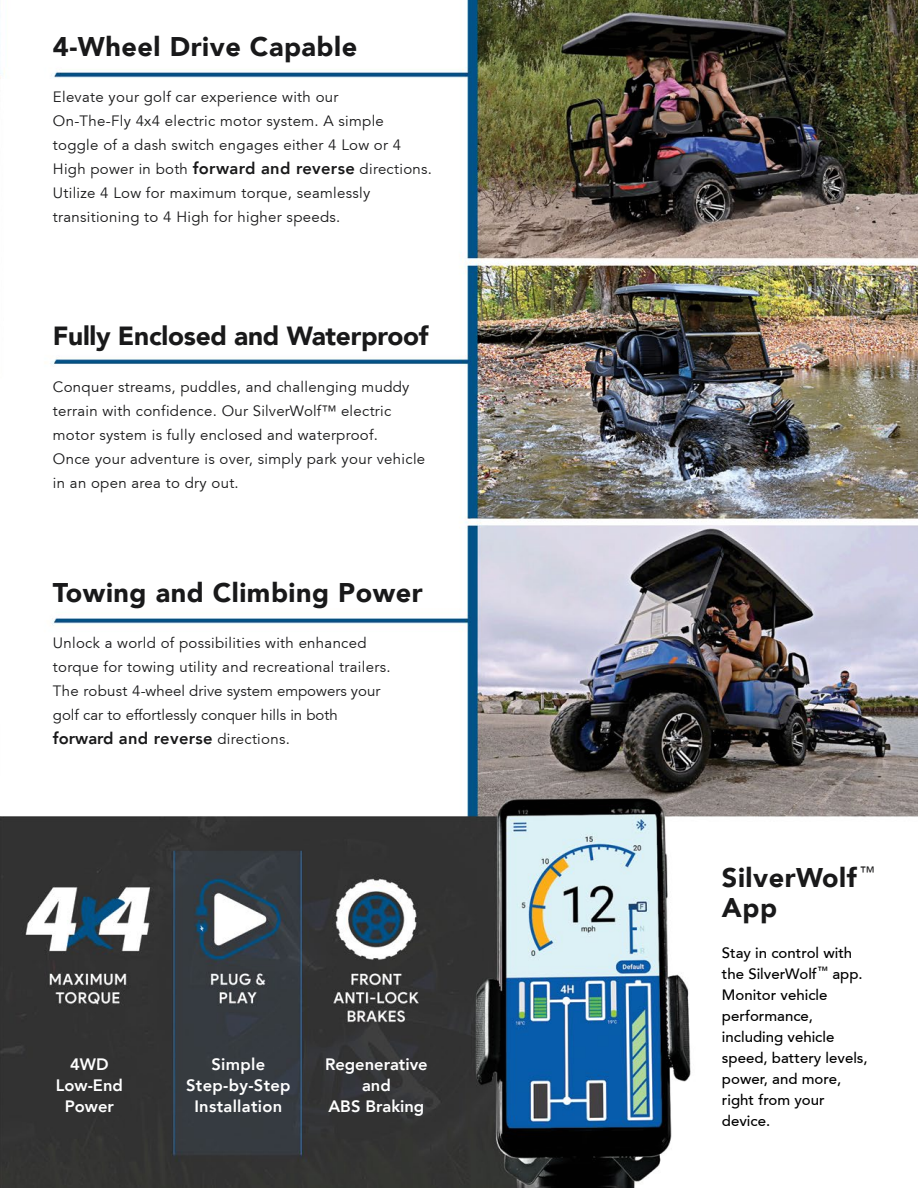
<style>
.page{position:relative;width:918px;height:1188px;background:#fff}
.page>*{position:absolute;margin:0;border:0;box-sizing:border-box;transform-origin:0 0}
.t1{font:900 27px/30px "Avenir 95";letter-spacing:.02em;color:#19191a}
.t2{font:900 26.25px "Avenir 95";letter-spacing:-.01em;color:#19191a}
.t3{font:800 16.5px/21px "Avenir";color:#fff;text-align:center}
.t4{font:800 16.5px/21px "Avenir";letter-spacing:.02em;color:#fff;text-align:center}
.t5{font:800 16.5px "Avenir";letter-spacing:.01em;color:#19191a}
.t6{font:15px/24px "Avenir 45";letter-spacing:.02em;color:#19191a}
.t7{font:500 15px/21px "Avenir 65";color:#000}
.s1{font-family:"Avenir";font-weight:800;font-size:16.5px}
.s2{font-family:"Avenir 45";font-weight:400;font-size:15px}
</style>
<div class="page">
<img style="left:0;top:0;width:918px;height:1188px">
<h1 class="t1" style="left:53px;top:31px;width:306px">4-Wheel Drive Capable</h1>
<p class="t6" style="left:53px;top:85px;width:381px">Elevate your golf car experience with our<br>On-The-Fly 4x4 electric motor system. A simple toggle of a dash switch engages either 4 Low or 4<br>High power in both <span class="s1">forward and reverse</span> directions.<br>Utilize 4 Low for maximum torque, seamlessly transitioning to 4 High for higher speeds.</p>
<h2 class="t2" style="left:53px;top:320px;width:377px">Fully Enclosed and Waterproof</h2>
<p class="t6" style="left:53px;top:375px;width:374px">Conquer streams, puddles, and challenging muddy terrain with confidence. Our SilverWolf™ electric motor system is fully enclosed and waterproof.<br>Once your adventure is over, simply park your vehicle in an open area to dry out.</p>
<h1 class="t1" style="left:53px;top:578px;width:371px">Towing and Climbing Power</h1>
<p class="t6" style="left:53px;top:631px;width:339px">Unlock a world of possibilities with enhanced torque for towing utility and recreational trailers.<br>The robust 4-wheel drive system empowers your golf car to effortlessly conquer hills in both</p>
<p class="t5" style="left:53px;top:726px;width:238px">forward and reverse <span class="s2">directions.</span></p>
<p class="t3" style="left:56px;top:1054px;width:68px">4WD<br>Low-End<br>Power</p>
<p class="t4" style="left:186px;top:1054px;width:106px">Simple<br>Step-by-Step<br>Installation</p>
<p class="t3" style="left:325px;top:1054px;width:104px">Regenerative and<br>ABS Braking</p>
<h1 class="t1" style="left:722px;top:863px;width:154px">SilverWolf <sup>™<br></sup>App</h1>
<p class="t7" style="left:722px;top:942px;width:147px">Stay in control with the SilverWolf <sup>™</sup> app.<br>Monitor vehicle performance, including vehicle speed, battery levels, power, and more, right from your device.</p>
</div>
